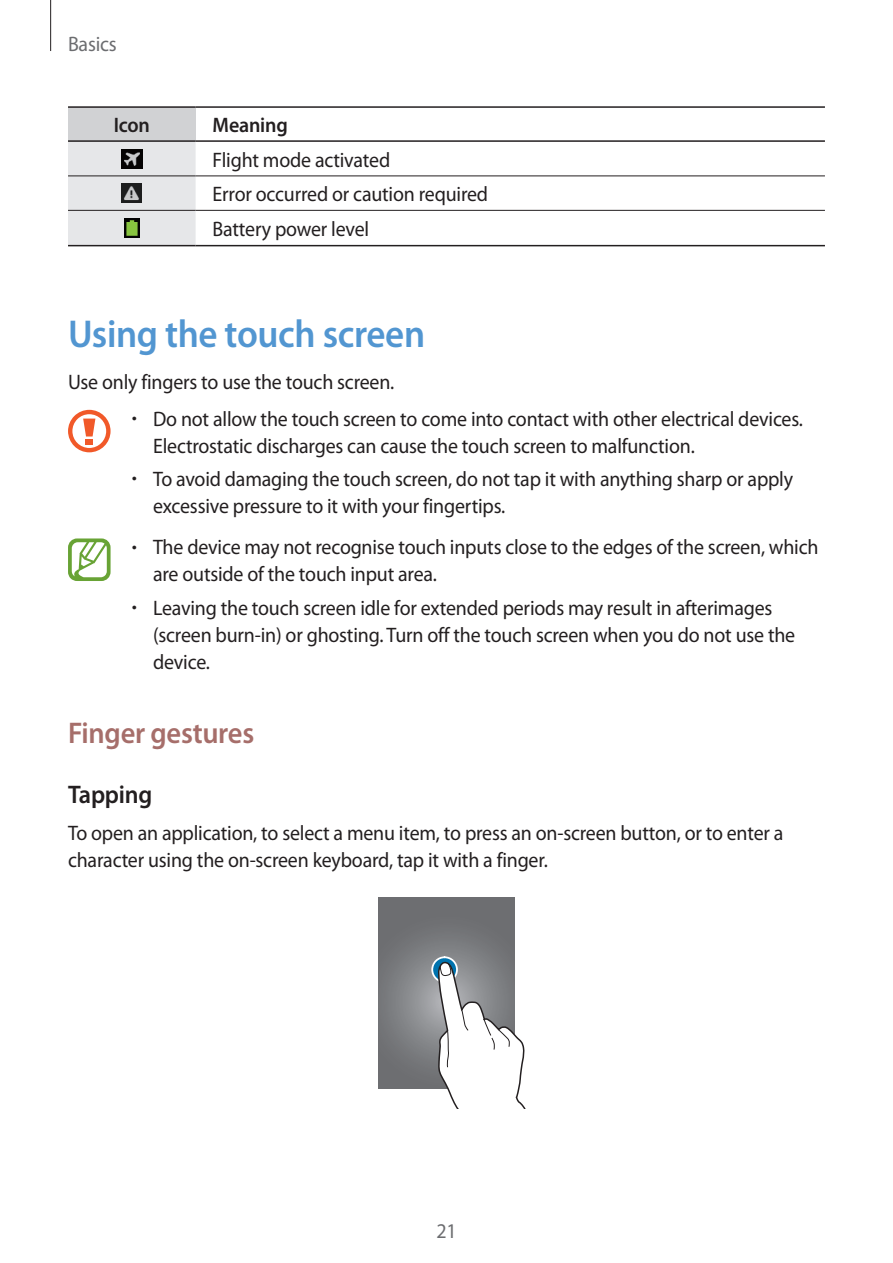
<style>
.page{position:relative;width:893px;height:1263px;background:#fff}
.page>*{position:absolute;margin:0;border:0;box-sizing:border-box;transform-origin:0 0}
.t1{font:600 39px "Myriad Pro";letter-spacing:-.01em;color:#5296d1;scale:.95 1}
.t2{font:600 30px "Myriad Pro";letter-spacing:-.01em;color:#a66e6a;scale:.95 1}
.t3{font:600 25.5px "Myriad Pro";letter-spacing:-.01em;color:#231f20;scale:.95 1}
.t4{font:21px/27px "Myriad Pro";letter-spacing:-.01em;color:#231f20;scale:.95 1}
.t5{font:600 21px "Myriad Pro";letter-spacing:-.01em;color:#231f20;scale:.95 1}
.t6{font:21px "Myriad Pro";letter-spacing:-.01em;color:#6c6d70;scale:.95 1}
.s1{font-weight:300}
</style>
<div class="page">
<hr style="left:50px;top:0;width:1px;height:51px;background:#231f20">
<div style="left:68px;top:107px;width:128px;height:34px;background:#d1d2d4"></div>
<div style="left:68px;top:142px;width:128px;height:103px;background:#e6e7e9"></div>
<hr style="left:68px;top:176px;width:128px;height:1px;background:#231f20">
<hr style="left:196px;top:106px;width:629px;height:2px;background:#231f20">
<hr style="left:196px;top:140px;width:629px;height:2px;background:#231f20">
<hr style="left:196px;top:176px;width:629px;height:1px;background:#231f20">
<hr style="left:196px;top:210px;width:629px;height:1px;background:#231f20">
<hr style="left:196px;top:245px;width:629px;height:1px;background:#231f20">
<hr style="left:68px;top:210px;width:128px;height:1px;background:#231f20">
<hr style="left:68px;top:106px;width:128px;height:2px;background:#231f20">
<hr style="left:68px;top:140px;width:128px;height:2px;background:#231f20">
<hr style="left:68px;top:245px;width:128px;height:1px;background:#231f20">
<img style="left:121px;top:149px;width:21px;height:19px">
<img style="left:122px;top:184px;width:20px;height:19px">
<img style="left:124px;top:218px;width:15px;height:20px">
<svg style="left:68px;top:410px;width:43px;height:42px"></svg>
<svg style="left:68px;top:538px;width:43px;height:43px"></svg>
<svg style="left:378px;top:897px;width:136px;height:191px;background:#77787b"></svg>
<svg style="left:432px;top:957px;width:25px;height:25px"></svg>
<div style="left:431px;top:956px;width:27px;height:27px;border:2px solid #fff;border-radius:50%"></div>
<svg style="left:437px;top:962px;width:88px;height:146px"></svg>
<p class="t6" style="left:68px;top:31px;width:53px">Basics</p>
<p class="t5" style="left:114px;top:112px;width:40px">Icon</p>
<p class="t5" style="left:213px;top:112px;width:81px">Meaning</p>
<p class="t4" style="left:213px;top:142px;width:292px;line-height:34.7px">Flight mode activated<br>Error occurred or caution required<br>Battery power level</p>
<h1 class="t1" style="left:68px;top:309px;width:377px">Using the touch screen</h1>
<p class="t4" style="left:68px;top:368px;width:345px">Use only fingers to use the touch screen.</p>
<p class="t4" style="left:153px;top:405px;width:686px;text-indent:-21px"><span class="s1">•</span> Do not allow the touch screen to come into contact with other electrical devices.<br>Electrostatic discharges can cause the touch screen to malfunction.</p>
<p class="t4" style="left:153px;top:465px;width:675px;text-indent:-21px"><span class="s1">•</span> To avoid damaging the touch screen, do not tap it with anything sharp or apply excessive pressure to it with your fingertips.</p>
<p class="t4" style="left:153px;top:533px;width:702px;text-indent:-21px"><span class="s1">•</span> The device may not recognise touch inputs close to the edges of the screen, which are outside of the touch input area.</p>
<p class="t4" style="left:153px;top:594px;width:677px;text-indent:-21px"><span class="s1">•</span> Leaving the touch screen idle for extended periods may result in afterimages (screen burn-in) or ghosting. Turn off the touch screen when you do not use the device.</p>
<h2 class="t2" style="left:68px;top:714px;width:197px">Finger gestures</h2>
<p class="t3" style="left:68px;top:778px;width:90px">Tapping</p>
<p class="t4" style="left:68px;top:819px;width:755px">To open an application, to select a menu item, to press an on-screen button, or to enter a character using the on-screen keyboard, tap it with a finger.</p>
<p class="t6" style="left:436px;top:1218px;width:23px">21</p>
</div>
